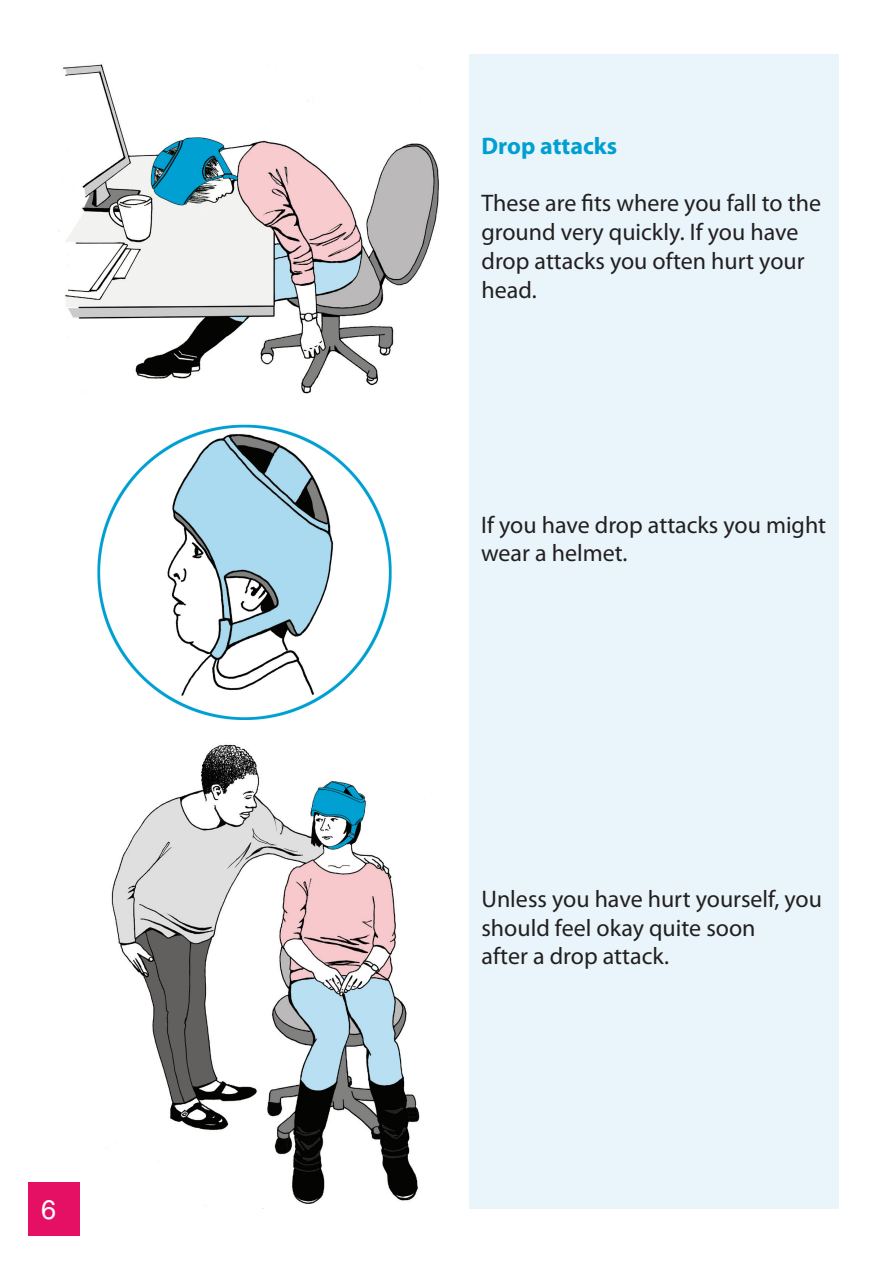
<style>
.page{position:relative;width:893px;height:1263px;background:#fff}
.page>*{position:absolute;margin:0;border:0;box-sizing:border-box;transform-origin:0 0}
.t1{font:27px "Helvetica LT Std";color:#fff}
.t2{font:24px/28.8px "Myriad Pro";color:#231f20}
.t3{font:700 24px "Myriad Pro";color:#009fd1}
</style>
<div class="page">
<div style="left:470px;top:54px;width:369px;height:1155px;background:#e9f5fa"></div>
<div style="left:28px;top:1182px;width:52px;height:53px;background:#e50f63"></div>
<img style="left:58px;top:62px;width:381px;height:332px">
<img style="left:111px;top:744px;width:321px;height:465px">
<img style="left:97px;top:424px;width:295px;height:296px">
<p class="t1" style="left:41px;top:1193px;width:17px">6</p>
<p class="t3" style="left:481px;top:130px;width:137px">Drop attacks</p>
<p class="t2" style="left:481px;top:189px;width:341px">These are fits where you fall to the ground very quickly. If you have drop attacks you often hurt your head.</p>
<p class="t2" style="left:481px;top:510px;width:347px">If you have drop attacks you might wear a helmet.</p>
<p class="t2" style="left:481px;top:884px;width:342px">Unless you have hurt yourself, you should feel okay quite soon</p>
<p class="t2" style="left:481px;top:941px;width:189px">after a drop attack.</p>
</div>
